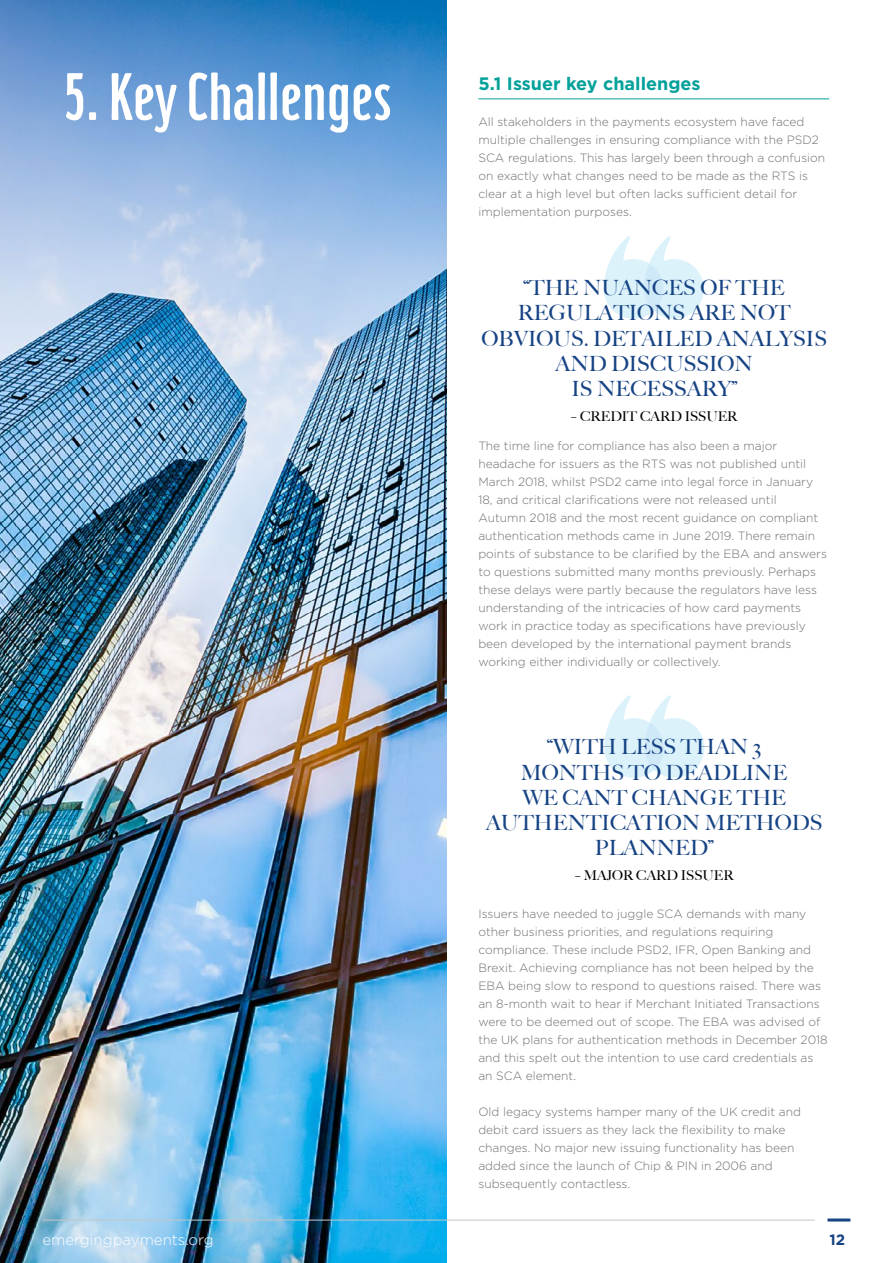
<style>
.page{position:relative;width:893px;height:1263px;background:#fff}
.page>*{position:absolute;margin:0;border:0;box-sizing:border-box;transform-origin:0 0}
.t1{font:300 72px "Hamilton";color:#fff}
.t2{font:500 21px/25.2px "Big Caslon";color:#164384;text-align:center}
.t3{font:700 18px "Gotham";color:#00a19a}
.t4{font:300 15px "Gotham";color:#fff}
.t5{font:700 15px "Gotham";color:#164384}
.t6{font:500 13.5px "Big Caslon";color:#000}
.t7{font:300 12px/18px "Gotham";color:#706f6f}
</style>
<div class="page">
<img style="left:0;top:0;width:446px;height:1263px">
<hr style="left:478px;top:99px;width:351px;height:1px;background:#00a19a">
<svg style="left:604px;top:236px;width:100px;height:83px"></svg>
<svg style="left:604px;top:695px;width:100px;height:83px"></svg>
<hr style="left:827px;top:1218px;width:23px;height:3px;background:#164384">
<hr style="left:43px;top:1220px;width:772px;height:1px;background:#c6c6c6">
<h1 class="t1" style="left:64px;top:53px;width:329px">5. Key Challenges</h1>
<h3 class="t3" style="left:478px;top:72px;width:224px">5.1 Issuer key challenges</h3>
<p class="t7" style="left:478px;top:112px;width:348px">All stakeholders in the payments ecosystem have faced multiple challenges in ensuring compliance with the PSD2<br>SCA regulations. This has largely been through a confusion on exactly what changes need to be made as the RTS is clear at a high level but often lacks sufficient detail for implementation purposes.</p>
<h2 class="t2" style="left:481px;top:274px;width:347px">“THE NUANCES OF THE<br>REGULATIONS ARE NOT<br>OBVIOUS. DETAILED ANALYSIS<br>AND DISCUSSION<br>IS NECESSARY”</h2>
<p class="t6" style="left:571px;top:405px;width:168px">– CREDIT CARD ISSUER</p>
<p class="t7" style="left:478px;top:436px;width:350px">The time line for compliance has also been a major headache for issuers as the RTS was not published until March 2018, whilst PSD2 came into legal force in January 18, and critical clarifications were not released until Autumn 2018 and the most recent guidance on compliant authentication methods came in June 2019. There remain points of substance to be clarified by the EBA and answers to questions submitted many months previously. Perhaps these delays were partly because the regulators have less understanding of the intricacies of how card payments work in practice today as specifications have previously been developed by the international payment brands working either individually or collectively.</p>
<h2 class="t2" style="left:486px;top:733px;width:338px">“WITH LESS THAN 3<br>MONTHS TO DEADLINE<br>WE CANT CHANGE THE<br>AUTHENTICATION METHODS<br>PLANNED”</h2>
<p class="t6" style="left:575px;top:864px;width:160px">– MAJOR CARD ISSUER</p>
<p class="t7" style="left:478px;top:904px;width:351px">Issuers have needed to juggle SCA demands with many other business priorities, and regulations requiring compliance. These include PSD2, IFR, Open Banking and Brexit. Achieving compliance has not been helped by the EBA being slow to respond to questions raised. There was an 8-month wait to hear if Merchant Initiated Transactions were to be deemed out of scope. The EBA was advised of the UK plans for authentication methods in December 2018 and this spelt out the intention to use card credentials as an SCA element.</p>
<p class="t7" style="left:478px;top:1102px;width:324px">Old legacy systems hamper many of the UK credit and debit card issuers as they lack the flexibility to make changes. No major new issuing functionality has been added since the launch of Chip &amp; PIN in 2006 and subsequently contactless.</p>
<p class="t4" style="left:43px;top:1230px;width:173px">emergingpayments.org</p>
<p class="t5" style="left:829px;top:1230px;width:17px">12</p>
</div>
